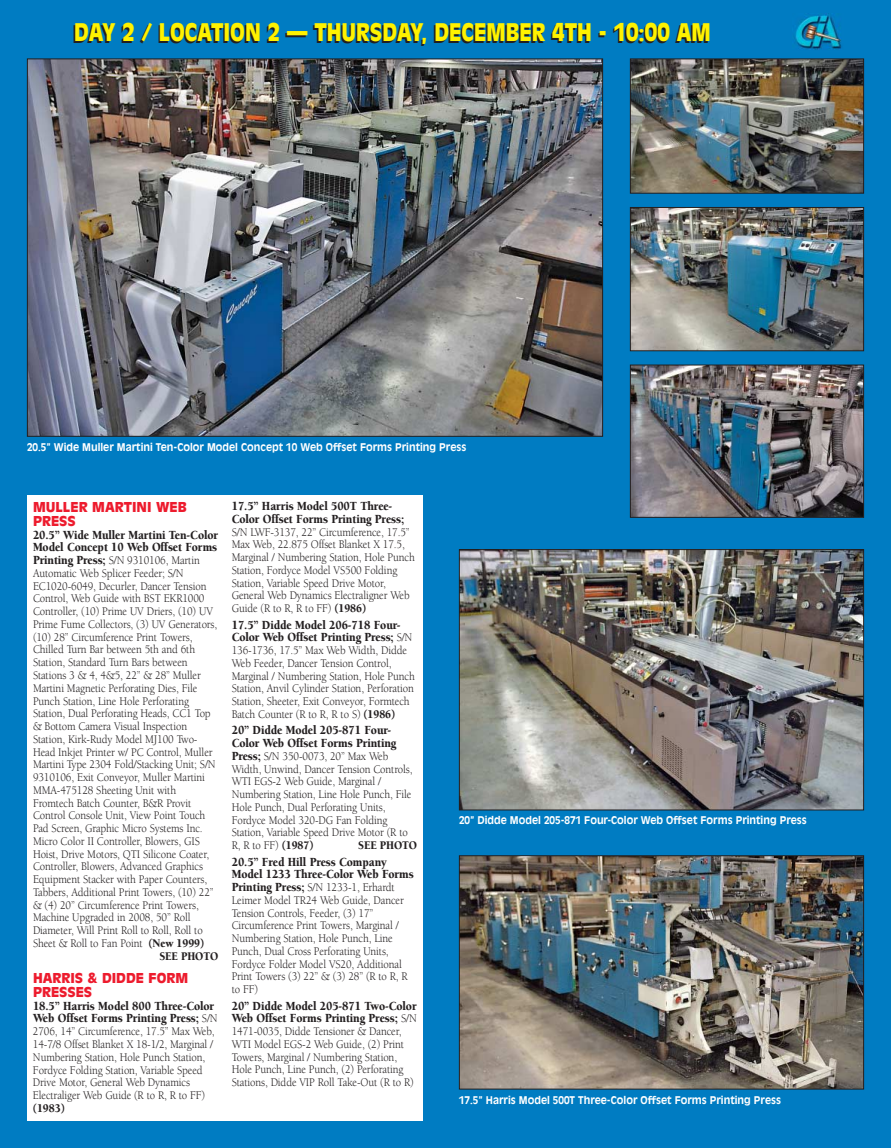
<style>
.page{position:relative;width:891px;height:1148px;background:#fff}
.page>*{position:absolute;margin:0;border:0;box-sizing:border-box;transform-origin:0 0}
.t1{font:900 24px "Antique Olive";color:#fff200;scale:.85 1}
.t2{font:900 13.5px/14.2px "Antique Olive";color:#ed1b2d}
.t3{font:900 12.75px/12.8px "Berkeley";letter-spacing:-.01em;color:#231f20;scale:.9 1}
.t4{font:12px/12.8px "Berkeley";letter-spacing:-.01em;color:#231f20;scale:.9 1}
.t5{font:900 12px "Berkeley";letter-spacing:-.01em;color:#231f20;scale:.9 1}
.t6{font:700 10.5px "Antique Olive";color:#fff;scale:.95 1}
.s1{font-weight:900;font-size:12.75px}
.s2{font-weight:900}
.s3{font-weight:400;font-size:12px}
</style>
<div class="page">
<img style="left:0;top:0;width:891px;height:1148px">
<h1 class="t1" style="left:74px;top:22px;width:750px">DAY 2 / LOCATION 2 — THURSDAY, DECEMBER 4TH - 10:00 AM</h1>
<p class="t6" style="left:27px;top:442px;width:464px">20.5” Wide Muller Martini Ten-Color Model Concept 10 Web Offset Forms Printing Press</p>
<p class="t2" style="left:33px;top:500px;width:155px">MULLER MARTINI WEB<br>PRESS</p>
<p class="t3" style="left:33px;top:529px;width:207px">20.5” Wide Muller Martini Ten-Color<br>Model Concept 10 Web Offset Forms</p>
<p class="t4" style="left:33px;top:555px;width:187px"><span class="s1">Printing Press;</span> S/N 9310106, Martin</p>
<p class="t4" style="left:33px;top:568px;width:169px">Automatic Web Splicer Feeder; S/N</p>
<p class="t4" style="left:33px;top:580px;width:194px">EC1020-6049, Decurler, Dancer Tension</p>
<p class="t4" style="left:33px;top:593px;width:192px">Control, Web Guide with BST EKR1000</p>
<p class="t4" style="left:33px;top:606px;width:201px">Controller, (10) Prime UV Driers, (10) UV</p>
<p class="t4" style="left:33px;top:619px;width:206px">Prime Fume Collectors, (3) UV Generators,</p>
<p class="t4" style="left:33px;top:631px;width:179px">(10) 28” Circumference Print Towers,</p>
<p class="t4" style="left:33px;top:644px;width:182px">Chilled Turn Bar between 5th and 6th</p>
<p class="t4" style="left:33px;top:657px;width:173px">Station, Standard Turn Bars between</p>
<p class="t4" style="left:33px;top:670px;width:188px">Stations 3 &amp; 4, 4&amp;5, 22” &amp; 28” Muller</p>
<p class="t4" style="left:33px;top:682px;width:184px">Martini Magnetic Perforating Dies, File</p>
<p class="t4" style="left:33px;top:695px;width:175px">Punch Station, Line Hole Perforating</p>
<p class="t4" style="left:33px;top:708px;width:199px">Station, Dual Perforating Heads, CC1 Top</p>
<p class="t4" style="left:33px;top:721px;width:173px">&amp; Bottom Camera Visual Inspection</p>
<p class="t4" style="left:33px;top:733px;width:184px">Station, Kirk-Rudy Model MJ100 Two-</p>
<p class="t4" style="left:33px;top:746px;width:201px">Head Inkjet Printer w/ PC Control, Muller</p>
<p class="t4" style="left:33px;top:759px;width:205px">Martini Type 2304 Fold/Stacking Unit; S/N</p>
<p class="t4" style="left:33px;top:772px;width:193px">9310106, Exit Conveyor, Muller Martini</p>
<p class="t4" style="left:33px;top:784px;width:161px">MMA-475128 Sheeting Unit with</p>
<p class="t4" style="left:33px;top:797px;width:177px">Fromtech Batch Counter, B&amp;R Provit</p>
<p class="t4" style="left:33px;top:810px;width:193px">Control Console Unit, View Point Touch</p>
<p class="t4" style="left:33px;top:823px;width:190px">Pad Screen, Graphic Micro Systems Inc.</p>
<p class="t4" style="left:33px;top:835px;width:187px">Micro Color II Controller, Blowers, GIS</p>
<p class="t4" style="left:33px;top:848px;width:197px">Hoist, Drive Motors, QTI Silicone Coater,</p>
<p class="t4" style="left:33px;top:861px;width:190px">Controller, Blowers, Advanced Graphics</p>
<p class="t4" style="left:33px;top:874px;width:195px">Equipment Stacker with Paper Counters,</p>
<p class="t4" style="left:33px;top:886px;width:202px">Tabbers, Additional Print Towers, (10) 22”</p>
<p class="t4" style="left:33px;top:899px;width:186px">&amp; (4) 20” Circumference Print Towers,</p>
<p class="t4" style="left:33px;top:912px;width:177px">Machine Upgraded in 2008, 50” Roll</p>
<p class="t4" style="left:33px;top:925px;width:190px">Diameter, Will Print Roll to Roll, Roll to</p>
<p class="t4" style="left:33px;top:937px;width:192px">Sheet &amp; Roll to Fan Point <span class="s2">(New 1999)</span></p>
<p class="t5" style="left:159px;top:951px;width:67px">SEE PHOTO</p>
<p class="t2" style="left:33px;top:971px;width:157px">HARRIS &amp; DIDDE FORM<br>PRESSES</p>
<p class="t3" style="left:33px;top:1000px;width:207px">18.5” Harris Model 800 Three-Color<br>Web Offset Forms Printing Press; <span class="s3">S/N</span></p>
<p class="t4" style="left:33px;top:1026px;width:203px">2706, 14” Circumference, 17.5” Max Web, 14-7/8 Offset Blanket X 18-1/2, Marginal / Numbering Station, Hole Punch Station, Fordyce Folding Station, Variable Speed Drive Motor, General Web Dynamics Electraliger Web Guide (R to R, R to FF)</p>
<p class="t5" style="left:33px;top:1103px;width:37px">(1983)</p>
<p class="t3" style="left:232px;top:501px;width:193px">17.5” Harris Model 500T Three-<br>Color Offset Forms Printing Press;</p>
<p class="t4" style="left:232px;top:526px;width:205px">S/N LWF-3137, 22” Circumference, 17.5” Max Web, 22.875 Offset Blanket X 17.5, Marginal / Numbering Station, Hole Punch Station, Fordyce Model VS500 Folding Station, Variable Speed Drive Motor, General Web Dynamics Electraligner Web Guide (R to R, R to FF) <span class="s2">(1986)</span></p>
<p class="t3" style="left:232px;top:619px;width:202px">17.5” Didde Model 206-718 Four-<br>Color Web Offset Printing Press; <span class="s3">S/N</span></p>
<p class="t4" style="left:232px;top:645px;width:205px">136-1736, 17.5” Max Web Width, Didde Web Feeder, Dancer Tension Control, Marginal / Numbering Station, Hole Punch Station, Anvil Cylinder Station, Perforation Station, Sheeter, Exit Conveyor, Formtech Batch Counter (R to R, R to S) <span class="s2">(1986)</span></p>
<p class="t3" style="left:232px;top:725px;width:184px">20” Didde Model 205-871 Four-<br>Color Web Offset Forms Printing</p>
<p class="t4" style="left:232px;top:751px;width:202px"><span class="s1">Press;</span> S/N 350-0073, 20” Max Web Width, Unwind, Dancer Tension Controls, WTI EGS-2 Web Guide, Marginal / Numbering Station, Line Hole Punch, File Hole Punch, Dual Perforating Units, Fordyce Model 320-DG Fan Folding Station, Variable Speed Drive Motor (R to R, R to FF) <span class="s2">(1987)</span></p>
<p class="t5" style="left:358px;top:840px;width:67px">SEE PHOTO</p>
<p class="t3" style="left:232px;top:856px;width:204px">20.5” Fred Hill Press Company<br>Model 1233 Three-Color Web Forms</p>
<p class="t4" style="left:232px;top:882px;width:197px"><span class="s1">Printing Press;</span> S/N 1233-1, Erhardt Leimer Model TR24 Web Guide, Dancer Tension Controls, Feeder, (3) 17” Circumference Print Towers, Marginal / Numbering Station, Hole Punch, Line Punch, Dual Cross Perforating Units, Fordyce Folder Model VS20, Additional Print Towers (3) 22” &amp; (3) 28” (R to R, R to FF)</p>
<p class="t3" style="left:232px;top:1000px;width:207px">20” Didde Model 205-871 Two-Color<br>Web Offset Forms Printing Press; <span class="s3">S/N</span></p>
<p class="t4" style="left:232px;top:1026px;width:204px">1471-0035, Didde Tensioner &amp; Dancer, WTI Model EGS-2 Web Guide, (2) Print Towers, Marginal / Numbering Station, Hole Punch, Line Punch, (2) Perforating Stations, Didde VIP Roll Take-Out (R to R)</p>
<p class="t6" style="left:459px;top:816px;width:368px">20” Didde Model 205-871 Four-Color Web Offset Forms Printing Press</p>
<p class="t6" style="left:459px;top:1095px;width:341px">17.5” Harris Model 500T Three-Color Offset Forms Printing Press</p>
</div>
